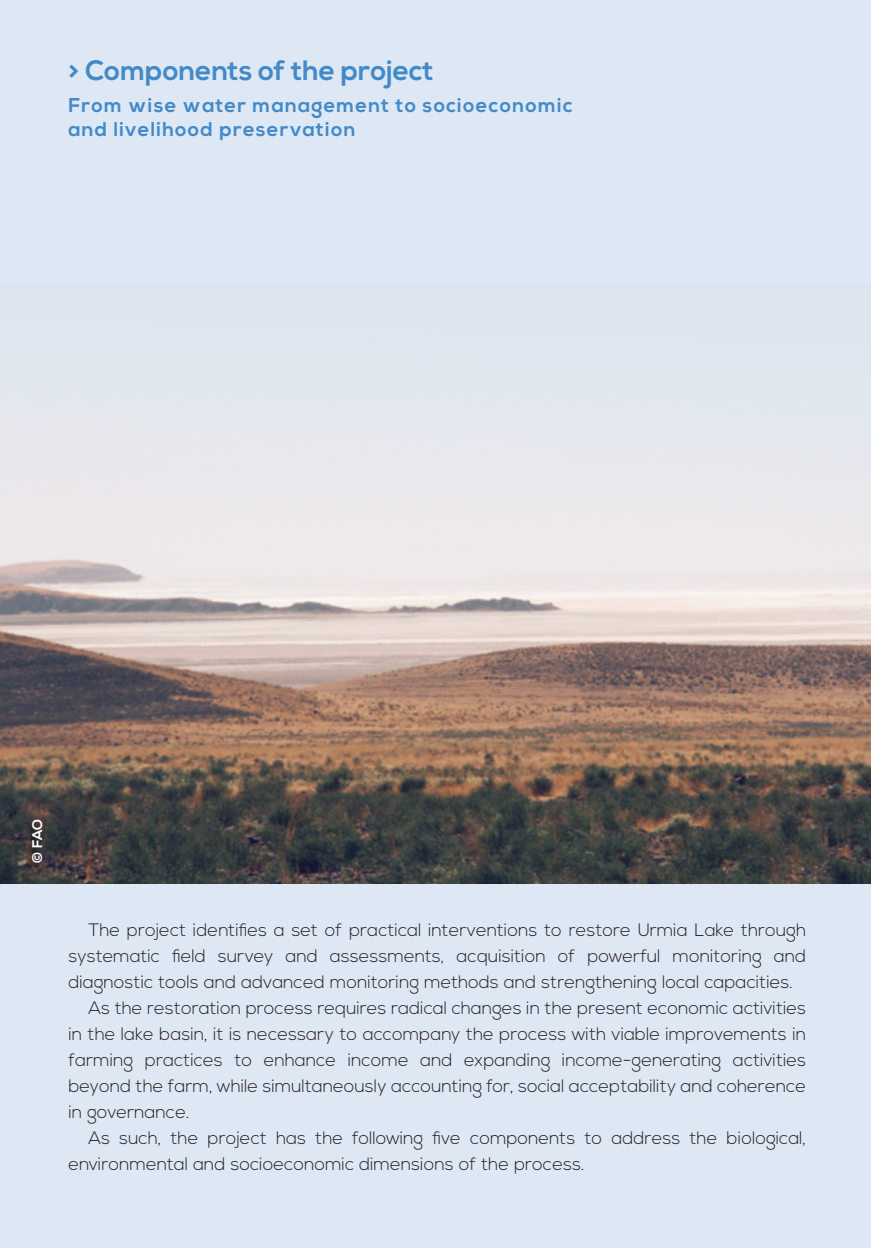
<style>
.page{position:relative;width:871px;height:1248px;background:#fff}
.page>*{position:absolute;margin:0;border:0;box-sizing:border-box;transform-origin:0 0}
.t1{font:700 28px "Nexa";color:#438ac9}
.t2{font:700 20px/24px "Nexa";letter-spacing:.06em;color:#438ac9}
.t3{font:300 18px "Nexa";color:#231f20}
.t4{font:700 14px "Nexa";color:#fff}
</style>
<div class="page">
<div style="left:0;top:0;width:870px;height:594px;background:#dee8f4"></div>
<div style="left:0;top:727px;width:870px;height:520px;background:#dee8f4"></div>
<hr style="left:870px;top:60px;width:1px;height:95px;background:#6a9bd2">
<img style="left:0;top:457px;width:870px;height:426px">
<img style="left:22px;top:812px;width:34px;height:62px">
<h1 class="t1" style="left:68px;top:54px;width:366px">&gt; Components of the project</h1>
<p class="t2" style="left:68px;top:93px;width:505px">From wise water management to socioeconomic and livelihood preservation</p>
<p class="t4" style="left:29px;top:864px;width:47px;rotate:-90deg">© FAO</p>
<p class="t3" style="left:88px;top:919px;width:719px">The project identifies a set of practical interventions to restore Urmia Lake through</p>
<p class="t3" style="left:68px;top:945px;width:739px">systematic field survey and assessments, acquisition of powerful monitoring and</p>
<p class="t3" style="left:68px;top:971px;width:725px">diagnostic tools and advanced monitoring methods and strengthening local capacities.</p>
<p class="t3" style="left:88px;top:997px;width:719px">As the restoration process requires radical changes in the present economic activities</p>
<p class="t3" style="left:68px;top:1023px;width:739px">in the lake basin, it is necessary to accompany the process with viable improvements in</p>
<p class="t3" style="left:68px;top:1049px;width:739px">farming practices to enhance income and expanding income-generating activities</p>
<p class="t3" style="left:68px;top:1075px;width:739px">beyond the farm, while simultaneously accounting for, social acceptability and coherence</p>
<p class="t3" style="left:68px;top:1101px;width:122px">in governance.</p>
<p class="t3" style="left:88px;top:1127px;width:719px">As such, the project has the following five components to address the biological,</p>
<p class="t3" style="left:68px;top:1153px;width:517px">environmental and socioeconomic dimensions of the process.</p>
</div>
